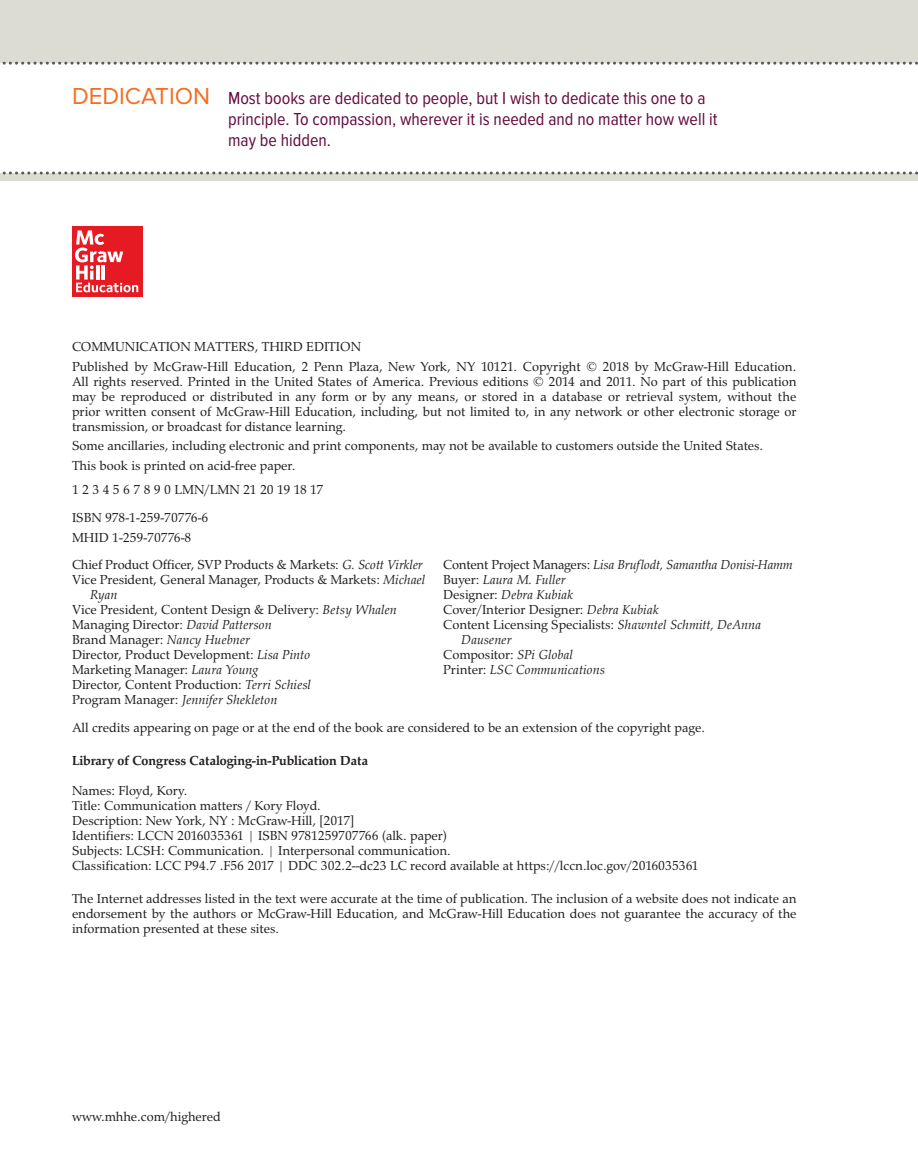
<style>
.page{position:relative;width:918px;height:1175px;background:#fff}
.page>*{position:absolute;margin:0;border:0;box-sizing:border-box;transform-origin:0 0}
.fdd_tt{font:18px/21px "Proxima Nova Cond";color:#640c3d}
.fcp_tx{font:13.5px/15px "URW Palladio TOT";color:#231f20;text-align:justify}
.fcp_tx-2{font:italic 13.5px/15px "URW Palladio TOT";color:#231f20}
.fcp_tx-3{font:700 13.5px "URW Palladio TOT";color:#231f20}
.s1{font-family:"Proxima Nova";font-size:24px;color:#f36e21}
.s2{font-style:italic}
.s3{font-style:normal}
</style>
<div class="page">
<div style="left:0;top:0;width:918px;height:180px;background:#dcdcd2"></div>
<div style="left:0;top:65px;width:918px;height:106px;background:#fff"></div>
<svg style="left:0;top:171px;width:918px;height:3px"></svg>
<svg style="left:0;top:62px;width:918px;height:3px"></svg>
<div style="left:72px;top:226px;width:71px;height:70px;background:#e51a23"></div>
<svg style="left:75px;top:230px;width:63px;height:62px"></svg>
<p class="fdd_tt" style="left:228px;top:88px;width:491px;text-indent:-156px"><span class="s1">DEDICATION</span> Most books are dedicated to people, but I wish to dedicate this one to a principle. To compassion, wherever it is needed and no matter how well it may be hidden.</p>
<p class="fcp_tx" style="left:72px;top:339px;width:291px">COMMUNICATION MATTERS, THIRD EDITION</p>
<p class="fcp_tx" style="left:72px;top:359px;width:726px">Published by McGraw-Hill Education, 2 Penn Plaza, New York, NY 10121. Copyright © 2018 by McGraw-Hill Education.<br>All rights reserved. Printed in the United States of America. Previous editions © 2014 and 2011. No part of this publication may be reproduced or distributed in any form or by any means, or stored in a database or retrieval system, without the prior written consent of McGraw-Hill Education, including, but not limited to, in any network or other electronic storage or transmission, or broadcast for distance learning.</p>
<p class="fcp_tx" style="left:72px;top:438px;width:693px">Some ancillaries, including electronic and print components, may not be available to customers outside the United States.</p>
<p class="fcp_tx" style="left:72px;top:458px;width:225px">This book is printed on acid-free paper.</p>
<p class="fcp_tx" style="left:72px;top:482px;width:253px">1 2 3 4 5 6 7 8 9 0 LMN/LMN 21 20 19 18 17</p>
<p class="fcp_tx" style="left:72px;top:510px;width:138px">ISBN 978-1-259-70776-6</p>
<p class="fcp_tx" style="left:72px;top:530px;width:121px">MHID 1-259-70776-8</p>
<p class="fcp_tx" style="left:72px;top:557px;width:352px">Chief Product Officer, SVP Products &amp; Markets: <span class="s2">G. Scott Virkler</span></p>
<p class="fcp_tx" style="left:90px;top:572px;width:337px;text-indent:-18px">Vice President, General Manager, Products &amp; Markets: <span class="s2">Michael<br>Ryan</span></p>
<p class="fcp_tx" style="left:72px;top:602px;width:326px">Vice President, Content Design &amp; Delivery: <span class="s2">Betsy Whalen</span></p>
<p class="fcp_tx" style="left:72px;top:617px;width:201px">Managing Director: <span class="s2">David Patterson</span></p>
<p class="fcp_tx" style="left:72px;top:632px;width:179px">Brand Manager: <span class="s2">Nancy Huebner</span></p>
<p class="fcp_tx" style="left:72px;top:647px;width:240px">Director, Product Development: <span class="s2">Lisa Pinto</span></p>
<p class="fcp_tx" style="left:72px;top:662px;width:188px">Marketing Manager: <span class="s2">Laura Young</span></p>
<p class="fcp_tx" style="left:72px;top:677px;width:240px">Director, Content Production: <span class="s2">Terri Schiesl</span></p>
<p class="fcp_tx-2" style="left:72px;top:692px;width:207px"><span class="s3">Program Manager:</span> Jennifer Shekleton</p>
<p class="fcp_tx-2" style="left:443px;top:557px;width:351px"><span class="s3">Content Project Managers:</span> Lisa Bruflodt, Samantha Donisi-Hamm</p>
<p class="fcp_tx-2" style="left:443px;top:572px;width:124px"><span class="s3">Buyer:</span> Laura M. Fuller</p>
<p class="fcp_tx-2" style="left:443px;top:587px;width:132px"><span class="s3">Designer:</span> Debra Kubiak</p>
<p class="fcp_tx" style="left:443px;top:602px;width:217px">Cover/Interior Designer: <span class="s2">Debra Kubiak</span></p>
<p class="fcp_tx-2" style="left:461px;top:617px;width:302px;text-indent:-18px"><span class="s3">Content Licensing Specialists:</span> Shawntel Schmitt, DeAnna<br>Dausener</p>
<p class="fcp_tx" style="left:443px;top:647px;width:131px">Compositor: <span class="s2">SPi Global</span></p>
<p class="fcp_tx-2" style="left:443px;top:662px;width:163px"><span class="s3">Printer:</span> LSC Communications</p>
<p class="fcp_tx" style="left:72px;top:720px;width:635px">All credits appearing on page or at the end of the book are considered to be an extension of the copyright page.</p>
<p class="fcp_tx-3" style="left:72px;top:752px;width:298px">Library of Congress Cataloging-in-Publication Data</p>
<p class="fcp_tx" style="left:72px;top:783px;width:117px">Names: Floyd, Kory.</p>
<p class="fcp_tx" style="left:72px;top:798px;width:250px">Title: Communication matters / Kory Floyd.</p>
<p class="fcp_tx" style="left:72px;top:813px;width:284px">Description: New York, NY : McGraw-Hill, [2017]</p>
<p class="fcp_tx" style="left:72px;top:828px;width:377px">Identifiers: LCCN 2016035361 | ISBN 9781259707766 (alk. paper)</p>
<p class="fcp_tx" style="left:72px;top:843px;width:380px">Subjects: LCSH: Communication. | Interpersonal communication.</p>
<p class="fcp_tx" style="left:72px;top:858px;width:628px">Classification: LCC P94.7 .F56 2017 | DDC 302.2--dc23 LC record available at https://lccn.loc.gov/2016035361</p>
<p class="fcp_tx" style="left:72px;top:891px;width:726px">The Internet addresses listed in the text were accurate at the time of publication. The inclusion of a website does not indicate an endorsement by the authors or McGraw-Hill Education, and McGraw-Hill Education does not guarantee the accuracy of the information presented at these sites.</p>
<p class="fcp_tx" style="left:72px;top:1109px;width:150px">www.mhhe.com/highered</p>
</div>
